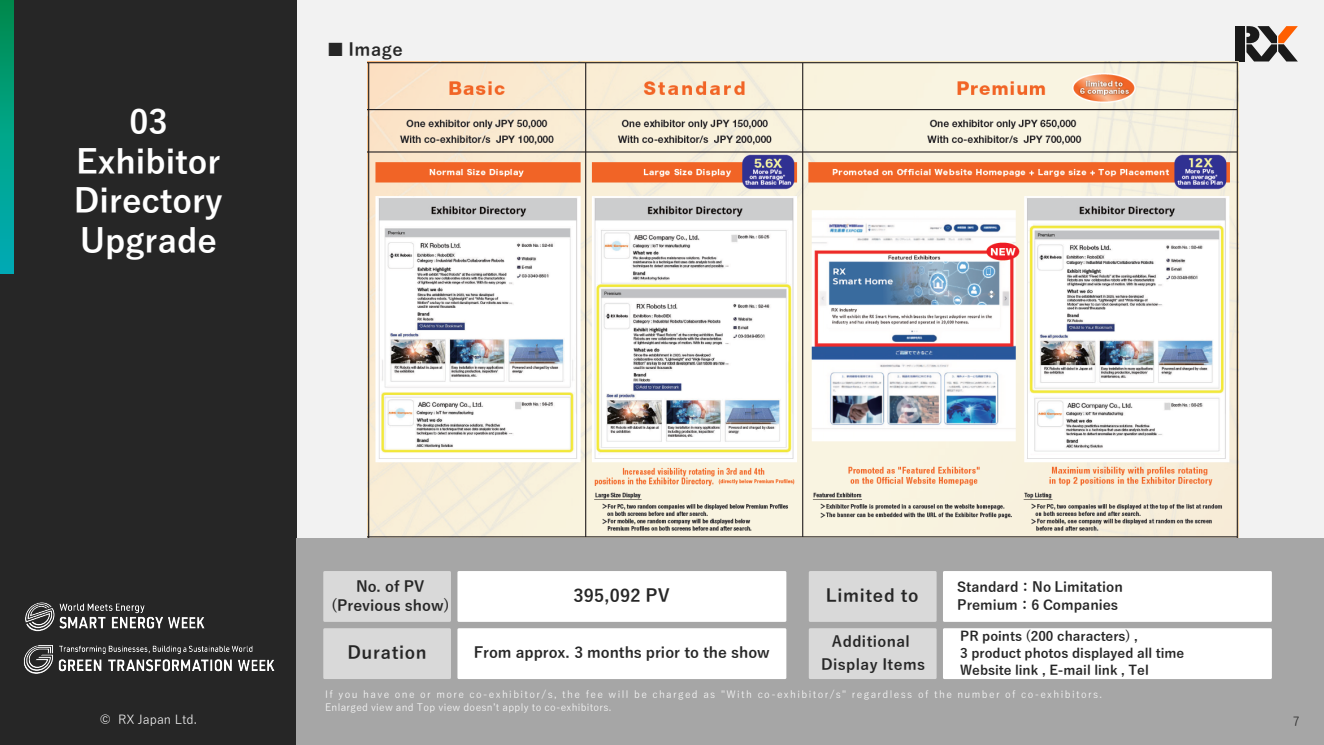
<style>
.page{position:relative;width:1324px;height:745px;background:#fff}
.page>*{position:absolute;margin:0;border:0;box-sizing:border-box;transform-origin:0 0}
.t1{font:700 33.12px/39.8px "Yu Gothic";color:#fff;text-align:center}
.t2{font:700 17.5px "Yu Gothic";letter-spacing:.04em;color:#262626}
.t3{font:700 15px "Yu Gothic";color:#262626}
.t4{font:700 15px "Yu Gothic";letter-spacing:.03em;color:#262626}
.t5{font:700 15px "Yu Gothic";letter-spacing:.025em;color:#262626}
.t6{font:700 13.75px "Yu Gothic";color:#262626}
.t7{font:700 13.25px "Yu Gothic";color:#262626}
.t8{font:12.5px "Yu Gothic";color:#fff}
.t9{font:12.5px "Yu Gothic";color:#262626}
.t10{font:10px "Yu Gothic";letter-spacing:.135em;color:#fff}
.t11{font:10px "Yu Gothic";letter-spacing:.03em;color:#fff}
.s1{font-weight:400}
</style>
<div class="page">
<div style="left:0;top:0;width:1323px;height:744px;background:#f2f2f2"></div>
<div style="left:1235px;top:44px;width:10px;height:17px;background:#1a1a1a"></div>
<div style="left:1235px;top:26px;width:10px;height:17px;background:#1a1a1a"></div>
<svg style="left:1246px;top:26px;width:51px;height:35px"></svg>
<div style="left:0;top:0;width:297px;height:744px;background:#262626"></div>
<svg style="left:0;top:0;width:13px;height:273px;background:#009f85"></svg>
<div style="left:297px;top:537px;width:1026px;height:207px;background:#a6a6a6"></div>
<div style="left:323px;top:571px;width:128px;height:50px;background:#d9d9d9"></div>
<div style="left:457px;top:571px;width:329px;height:50px;background:#fff"></div>
<div style="left:324px;top:629px;width:125px;height:48px;background:#d9d9d9"></div>
<div style="left:323px;top:628px;width:128px;height:51px;border:2px solid #d9d9d9"></div>
<div style="left:458px;top:629px;width:327px;height:48px;background:#fff"></div>
<div style="left:457px;top:628px;width:329px;height:51px;border:2px solid #fff"></div>
<div style="left:808px;top:571px;width:128px;height:50px;background:#d9d9d9"></div>
<div style="left:944px;top:572px;width:326px;height:48px;background:#fff"></div>
<div style="left:942px;top:571px;width:329px;height:50px;border:2px solid #fff"></div>
<div style="left:810px;top:629px;width:125px;height:48px;background:#d9d9d9"></div>
<div style="left:808px;top:628px;width:128px;height:51px;border:2px solid #d9d9d9"></div>
<div style="left:944px;top:629px;width:326px;height:48px;background:#fff"></div>
<div style="left:942px;top:628px;width:329px;height:51px;border:2px solid #fff"></div>
<img style="left:23px;top:645px;width:252px;height:29px">
<img style="left:25px;top:602px;width:180px;height:29px">
<img style="left:367px;top:61px;width:871px;height:476px">
<h2 class="t1" style="left:74px;top:103px;width:150px">03<br>Exhibitor<br>Directory<br>Upgrade</h2>
<p class="t2" style="left:327px;top:40px;width:77px"><span class="s1">■</span> Image</p>
<p class="t8" style="left:100px;top:707px;width:99px">© RX Japan Ltd.</p>
<p class="t3" style="left:356px;top:577px;width:70px">No. of PV</p>
<p class="t3" style="left:331px;top:596px;width:120px">(Previous show)</p>
<p class="t2" style="left:573px;top:585px;width:98px">395,092 PV</p>
<p class="t2" style="left:347px;top:642px;width:81px">Duration</p>
<p class="t3" style="left:473px;top:644px;width:297px">From approx. 3 months prior to the show</p>
<p class="t2" style="left:825px;top:585px;width:94px">Limited to</p>
<p class="t5" style="left:832px;top:632px;width:79px">Additional</p>
<p class="t4" style="left:821px;top:655px;width:105px">Display Items</p>
<p class="t6" style="left:957px;top:579px;width:167px">Standard：No Limitation</p>
<p class="t6" style="left:957px;top:597px;width:163px">Premium：6 Companies</p>
<p class="t7" style="left:960px;top:628px;width:179px">PR points (200 characters) ,</p>
<p class="t7" style="left:960px;top:645px;width:226px">3 product photos displayed all time</p>
<p class="t7" style="left:960px;top:662px;width:190px">Website link , E-mail link , Tel</p>
<p class="t10" style="left:325px;top:685px;width:778px">If you have one or more co-exhibitor/s, the fee will be charged as "With co-exhibitor/s" regardless of the number of co-exhibitors.</p>
<p class="t11" style="left:325px;top:697px;width:288px">Enlarged view and Top view doesn’t apply to co-exhibitors.</p>
<p class="t9" style="left:1292px;top:709px;width:8px">7</p>
</div>
